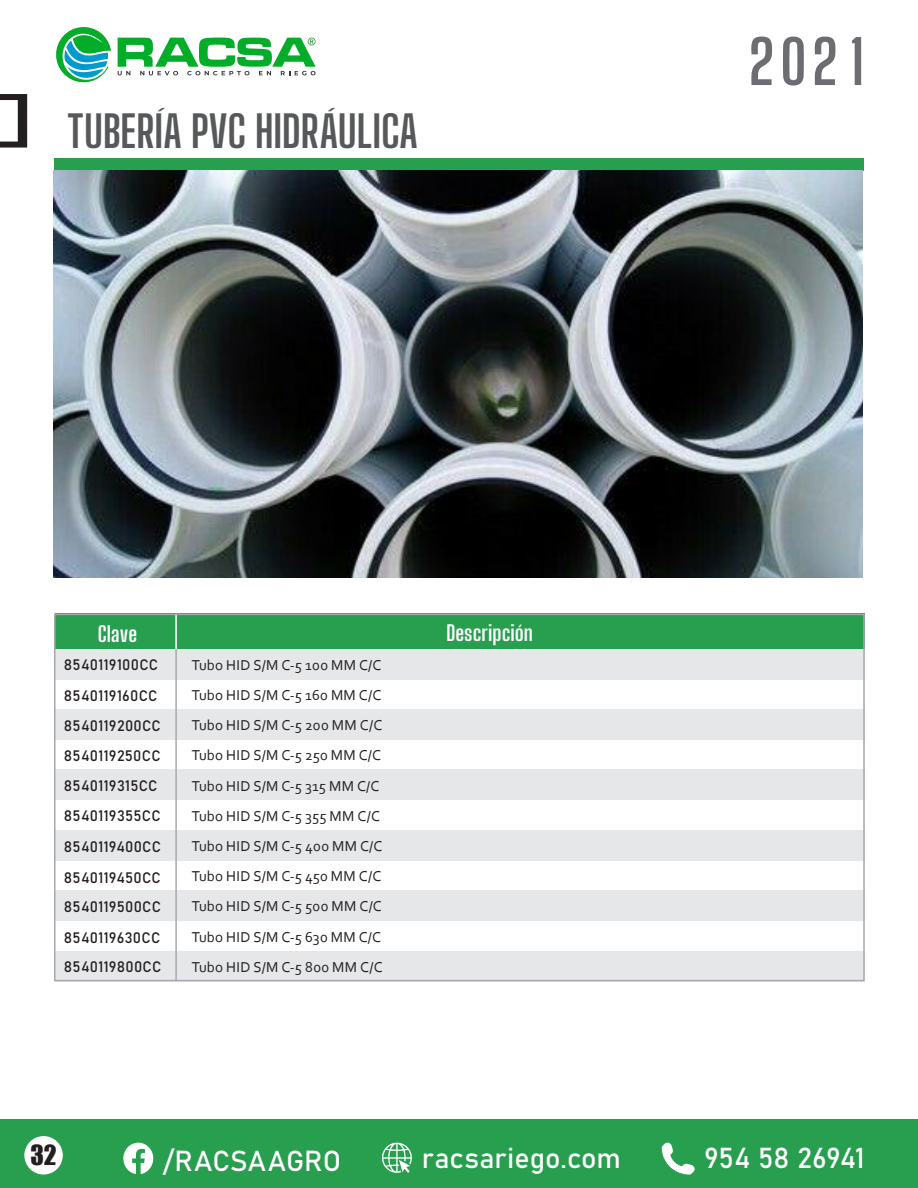
<style>
.page{position:relative;width:918px;height:1188px;background:#fff}
.page>*{position:absolute;margin:0;border:0;box-sizing:border-box;transform-origin:0 0}
.t1{font:700 60px "Big Shoulders Display";color:#6c6d70}
.TITULOS{font:700 43.5px "Big Shoulders Display";color:#57585a}
.t2{font:28.5px "Bahnschrift";color:#fff}
.t3{font:25.5px "Impact";color:#231f20}
.DESCRIPCIONES{font:700 21px "Big Shoulders Display";color:#fff}
.TEXTO_TABLA{font:15px "Corbel";letter-spacing:.01em;color:#231f20}
.claves{font:15px "Bahnschrift";letter-spacing:.015em;color:#231f20}
</style>
<div class="page">
<svg style="left:56px;top:27px;width:55px;height:56px"></svg>
<svg style="left:118px;top:38px;width:198px;height:37px"></svg>
<div style="left:54px;top:158px;width:810px;height:12px;background:#279f4f"></div>
<div style="left:0;top:1119px;width:918px;height:69px;background:#279f4f"></div>
<svg style="left:123px;top:1142px;width:31px;height:32px"></svg>
<svg style="left:382px;top:1142px;width:30px;height:31px"></svg>
<svg style="left:662px;top:1142px;width:33px;height:33px"></svg>
<div style="left:24px;top:1136px;width:39px;height:39px;background:#fff;border-radius:50%"></div>
<div style="left:55px;top:649px;width:810px;height:30px;background:#e6e7e9"></div>
<div style="left:55px;top:709px;width:810px;height:31px;background:#e6e7e9"></div>
<div style="left:55px;top:770px;width:810px;height:30px;background:#e6e7e9"></div>
<div style="left:55px;top:830px;width:810px;height:30px;background:#e6e7e9"></div>
<div style="left:55px;top:891px;width:810px;height:30px;background:#e6e7e9"></div>
<div style="left:55px;top:951px;width:810px;height:30px;background:#e6e7e9"></div>
<div style="left:55px;top:614px;width:810px;height:35px;background:#279f4f"></div>
<hr style="left:175px;top:614px;width:2px;height:35px;background:#fff">
<hr style="left:175px;top:649px;width:2px;height:332px;background:#a8a9ad">
<div style="left:54px;top:614px;width:811px;height:367px;border:2px solid #a8a9ad"></div>
<img style="left:54px;top:170px;width:809px;height:407px">
<svg style="left:0;top:94px;width:27px;height:54px"></svg>
<p class="TITULOS" style="left:67px;top:101px;width:352px">TUBERÍA PVC HIDRÁULICA</p>
<p class="DESCRIPCIONES" style="left:98px;top:619px;width:41px">Clave</p>
<p class="DESCRIPCIONES" style="left:446px;top:618px;width:88px">Descripción</p>
<p class="claves" style="left:64px;top:653px;width:96px">8540119100CC</p>
<p class="TEXTO_TABLA" style="left:192px;top:655px;width:191px">Tubo HID S/M C-5 100 MM C/C</p>
<p class="claves" style="left:64px;top:684px;width:95px">8540119160CC</p>
<p class="claves" style="left:64px;top:714px;width:98px">8540119200CC</p>
<p class="claves" style="left:64px;top:744px;width:98px">8540119250CC</p>
<p class="claves" style="left:64px;top:775px;width:95px">8540119315CC</p>
<p class="claves" style="left:64px;top:805px;width:98px">8540119355CC</p>
<p class="claves" style="left:64px;top:835px;width:99px">8540119400CC</p>
<p class="claves" style="left:64px;top:866px;width:98px">8540119450CC</p>
<p class="claves" style="left:64px;top:896px;width:99px">8540119500CC</p>
<p class="claves" style="left:64px;top:926px;width:98px">8540119630CC</p>
<p class="claves" style="left:64px;top:955px;width:99px">8540119800CC</p>
<p class="TEXTO_TABLA" style="left:192px;top:686px;width:191px">Tubo HID S/M C-5 160 MM C/C</p>
<p class="TEXTO_TABLA" style="left:192px;top:716px;width:192px">Tubo HID S/M C-5 200 MM C/C</p>
<p class="TEXTO_TABLA" style="left:192px;top:746px;width:191px">Tubo HID S/M C-5 250 MM C/C</p>
<p class="TEXTO_TABLA" style="left:192px;top:776px;width:189px">Tubo HID S/M C-5 315 MM C/C</p>
<p class="TEXTO_TABLA" style="left:192px;top:806px;width:190px">Tubo HID S/M C-5 355 MM C/C</p>
<p class="TEXTO_TABLA" style="left:192px;top:837px;width:192px">Tubo HID S/M C-5 400 MM C/C</p>
<p class="TEXTO_TABLA" style="left:192px;top:867px;width:191px">Tubo HID S/M C-5 450 MM C/C</p>
<p class="TEXTO_TABLA" style="left:192px;top:897px;width:192px">Tubo HID S/M C-5 500 MM C/C</p>
<p class="TEXTO_TABLA" style="left:192px;top:927px;width:191px">Tubo HID S/M C-5 630 MM C/C</p>
<p class="TEXTO_TABLA" style="left:192px;top:958px;width:192px">Tubo HID S/M C-5 800 MM C/C</p>
<h1 class="t1" style="left:749px;top:21px;width:117px">2021</h1>
<h3 class="t3" style="left:30px;top:1135px;width:28px">32</h3>
<h3 class="t2" style="left:163px;top:1140px;width:180px">/RACSAAGRO</h3>
<h3 class="t2" style="left:422px;top:1136px;width:201px">racsariego.com</h3>
<h3 class="t2" style="left:704px;top:1136px;width:162px">954 58 26941</h3>
</div>
